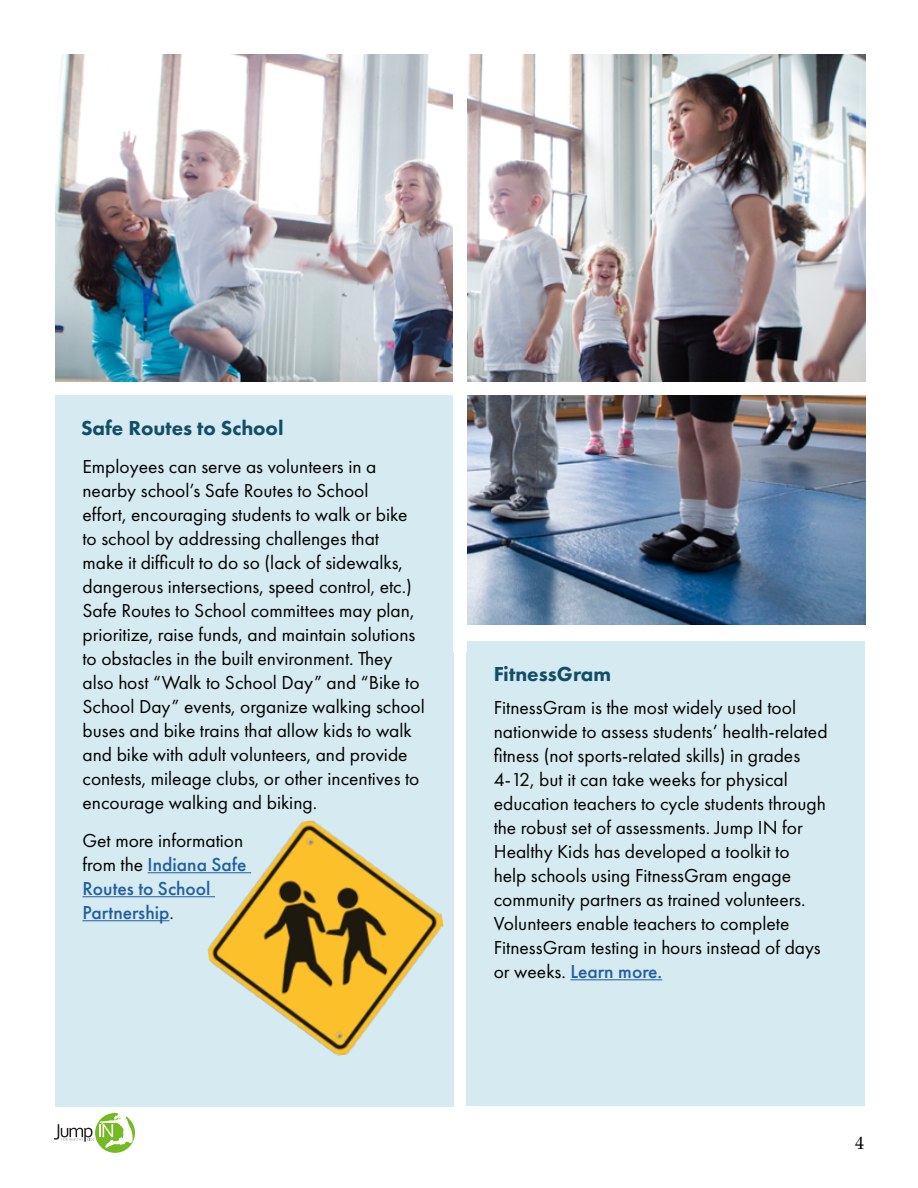
<style>
.page{position:relative;width:918px;height:1188px;background:#fff}
.page>*{position:absolute;margin:0;border:0;box-sizing:border-box;transform-origin:0 0}
.t1{font:800 21px "Futura PT";color:#124e66}
.t2{font:19.5px/24px "Futura PT";color:#000}
.t3{font:500 19.5px/24px "Futura PT";color:#215e9e}
.t4{font:18px "Palatino";color:#000}
.s1{font-weight:400;color:#000}
.s2{font-weight:500;color:#215e9e}
</style>
<div class="page">
<svg style="left:54px;top:1113px;width:81px;height:40px"></svg>
<div style="left:467px;top:641px;width:398px;height:464px;background:#d6eaf1"></div>
<img style="left:55px;top:54px;width:810px;height:570px">
<div style="left:55px;top:395px;width:398px;height:712px;background:#d6eaf1"></div>
<hr style="left:570px;top:979px;width:92px;height:1px;background:#215e9e">
<div style="left:453px;top:41px;width:14px;height:611px;background:#fff"></div>
<div style="left:45px;top:382px;width:828px;height:13px;background:#fff"></div>
<img style="left:191px;top:804px;width:263px;height:269px">
<hr style="left:148px;top:872px;width:103px;height:1px;background:#215e9e">
<hr style="left:82px;top:896px;width:133px;height:1px;background:#215e9e">
<hr style="left:82px;top:920px;width:87px;height:1px;background:#215e9e">
<p class="t1" style="left:81px;top:414px;width:204px">Safe Routes to School</p>
<p class="t2" style="left:82px;top:455px;width:344px">Employees can serve as volunteers in a nearby school’s Safe Routes to School<br>effort, encouraging students to walk or bike to school by addressing challenges that make it difficult to do so (lack of sidewalks, dangerous intersections, speed control, etc.)<br>Safe Routes to School committees may plan, prioritize, raise funds, and maintain solutions to obstacles in the built environment. They also host “Walk to School Day” and “Bike to School Day” events, organize walking school buses and bike trains that allow kids to walk and bike with adult volunteers, and provide contests, mileage clubs, or other incentives to encourage walking and biking.</p>
<p class="t3" style="left:82px;top:828px;width:166px"><span class="s1">Get more information from the</span> Indiana Safe<br>Routes to School<br>Partnership<span class="s1">.</span></p>
<p class="t1" style="left:494px;top:661px;width:119px">FitnessGram</p>
<p class="t2" style="left:494px;top:695px;width:335px">FitnessGram is the most widely used tool nationwide to assess students’ health-related fitness (not sports-related skills) in grades 4-12, but it can take weeks for physical education teachers to cycle students through the robust set of assessments. Jump IN for Healthy Kids has developed a toolkit to<br>help schools using FitnessGram engage community partners as trained volunteers.<br>Volunteers enable teachers to complete FitnessGram testing in hours instead of days or weeks. <span class="s2">Learn more.</span></p>
<p class="t4" style="left:855px;top:1128px;width:10px">4</p>
</div>
